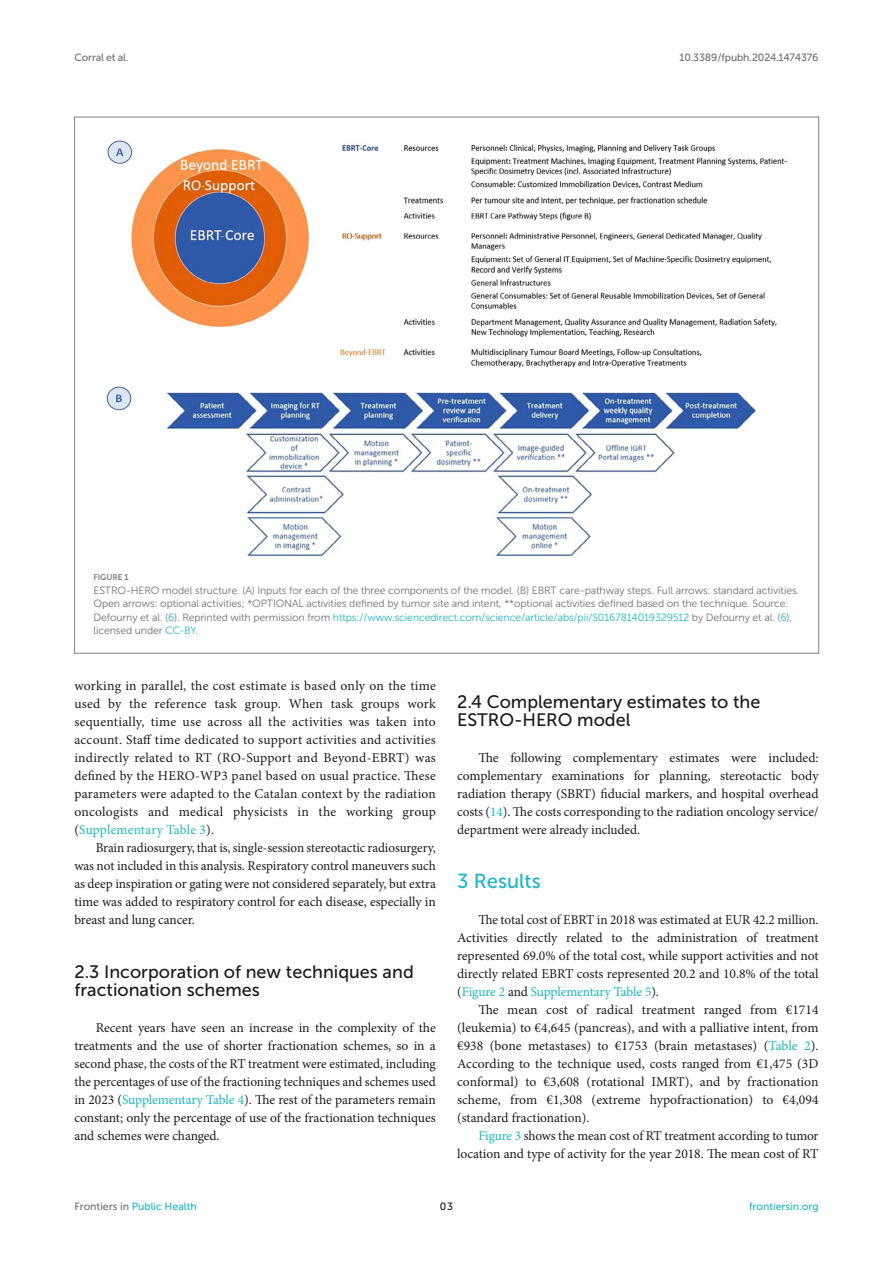
<style>
.page{position:relative;width:893px;height:1263px;background:#fff}
.page>*{position:absolute;margin:0;border:0;box-sizing:border-box;transform-origin:0 0}
.HEAD_1{font:20.25px "Museo Sans 500";color:#1db5c3}
.HEAD_2{font:18px/18px "Museo Sans 500";color:#1b1c1b}
.TEXT{font:13.5px/18px "Minion Pro";letter-spacing:-.005em;color:#1b1c1b;text-align:justify}
.FIG_LEG{font:10.5px/13.5px "Museo Sans 300";letter-spacing:-.01em;color:#706f70}
.t1{font:10.5px "Museo Sans 500";color:#1db5c3}
.t2{font:10.5px "Museo Sans 500";letter-spacing:-.015em;color:#706f70}
.t3{font:10.5px "Museo Sans 500";color:#1b1c1b}
.FIG_HD{font:8.25px "Museo Sans 700";letter-spacing:-.01em;color:#7e7f7f}
.s1{color:#1db5c3}
.s2{color:#706f70}
</style>
<div class="page">
<img style="left:106px;top:140px;width:681px;height:418px">
<p class="t2" style="left:74px;top:51px;width:56px">Corral et al.</p>
<p class="t2" style="left:679px;top:51px;width:140px">10.3389/fpubh.2024.1474376</p>
<p class="FIG_HD" style="left:94px;top:573px;width:37px">FIGURE 1</p>
<p class="FIG_LEG" style="left:94px;top:583px;width:707px">ESTRO-HERO model structure. (A) Inputs for each of the three components of the model. (B) EBRT care-pathway steps. Full arrows: standard activities.<br>Open arrows: optional activities; *OPTIONAL activities defined by tumor site and intent, **optional activities defined based on the technique. Source:<br>Defourny et al. (<span class="s1">6</span>). Reprinted with permission from <span class="s1">https://www.sciencedirect.com/science/article/abs/pii/S0167814019329512</span> by Defourny et al. (<span class="s1">6</span>), licensed under <span class="s1">CC-BY</span>.</p>
<p class="TEXT" style="left:74px;top:677px;width:363px">working in parallel, the cost estimate is based only on the time used by the reference task group. When task groups work sequentially, time use across all the activities was taken into account. Staff time dedicated to support activities and activities indirectly related to RT (RO-Support and Beyond-EBRT) was defined by the HERO-WP3 panel based on usual practice. These parameters were adapted to the Catalan context by the radiation oncologists and medical physicists in the working group (<span class="s1">Supplementary Table 3</span>).</p>
<p class="TEXT" style="left:74px;top:839px;width:363px;text-indent:21px">Brain radiosurgery, that is, single-session stereotactic radiosurgery, was not included in this analysis. Respiratory control maneuvers such as deep inspiration or gating were not considered separately, but extra time was added to respiratory control for each disease, especially in breast and lung cancer.</p>
<p class="HEAD_2" style="left:74px;top:963px;width:341px">2.3 Incorporation of new techniques and fractionation schemes</p>
<p class="TEXT" style="left:74px;top:1019px;width:363px;text-indent:21px">Recent years have seen an increase in the complexity of the treatments and the use of shorter fractionation schemes, so in a second phase, the costs of the RT treatment were estimated, including the percentages of use of the fractioning techniques and schemes used in 2023 (<span class="s1">Supplementary Table 4</span>). The rest of the parameters remain constant; only the percentage of use of the fractionation techniques and schemes were changed.</p>
<p class="HEAD_2" style="left:457px;top:693px;width:305px">2.4 Complementary estimates to the<br>ESTRO-HERO model</p>
<p class="TEXT" style="left:457px;top:749px;width:363px;text-indent:21px">The following complementary estimates were included: complementary examinations for planning, stereotactic body radiation therapy (SBRT) fiducial markers, and hospital overhead costs (<span class="s1">14</span>). The costs corresponding to the radiation oncology service/ department were already included.</p>
<p class="HEAD_1" style="left:457px;top:870px;width:85px">3 Results</p>
<p class="TEXT" style="left:457px;top:911px;width:363px;text-indent:21px">The total cost of EBRT in 2018 was estimated at EUR 42.2 million.<br>Activities directly related to the administration of treatment represented 69.0% of the total cost, while support activities and not directly related EBRT costs represented 20.2 and 10.8% of the total (<span class="s1">Figure 2</span> and <span class="s1">Supplementary Table 5</span>).</p>
<p class="TEXT" style="left:457px;top:1001px;width:363px;text-indent:21px">The mean cost of radical treatment ranged from €1714 (leukemia) to €4,645 (pancreas), and with a palliative intent, from €938 (bone metastases) to €1753 (brain metastases) (<span class="s1">Table 2</span>).<br>According to the technique used, costs ranged from €1,475 (3D conformal) to €3,608 (rotational IMRT), and by fractionation scheme, from €1,308 (extreme hypofractionation) to €4,094 (standard fractionation).</p>
<p class="TEXT" style="left:457px;top:1127px;width:363px;text-align:right"><span class="s1">Figure 3</span> shows the mean cost of RT treatment according to tumor location and type of activity for the year 2018. The mean cost of RT</p>
<p class="t1" style="left:74px;top:1200px;width:124px"><span class="s2">Frontiers in</span> Public Health</p>
<p class="t3" style="left:440px;top:1200px;width:15px">03</p>
<p class="t1" style="left:749px;top:1200px;width:71px">frontiersin.org</p>
</div>
